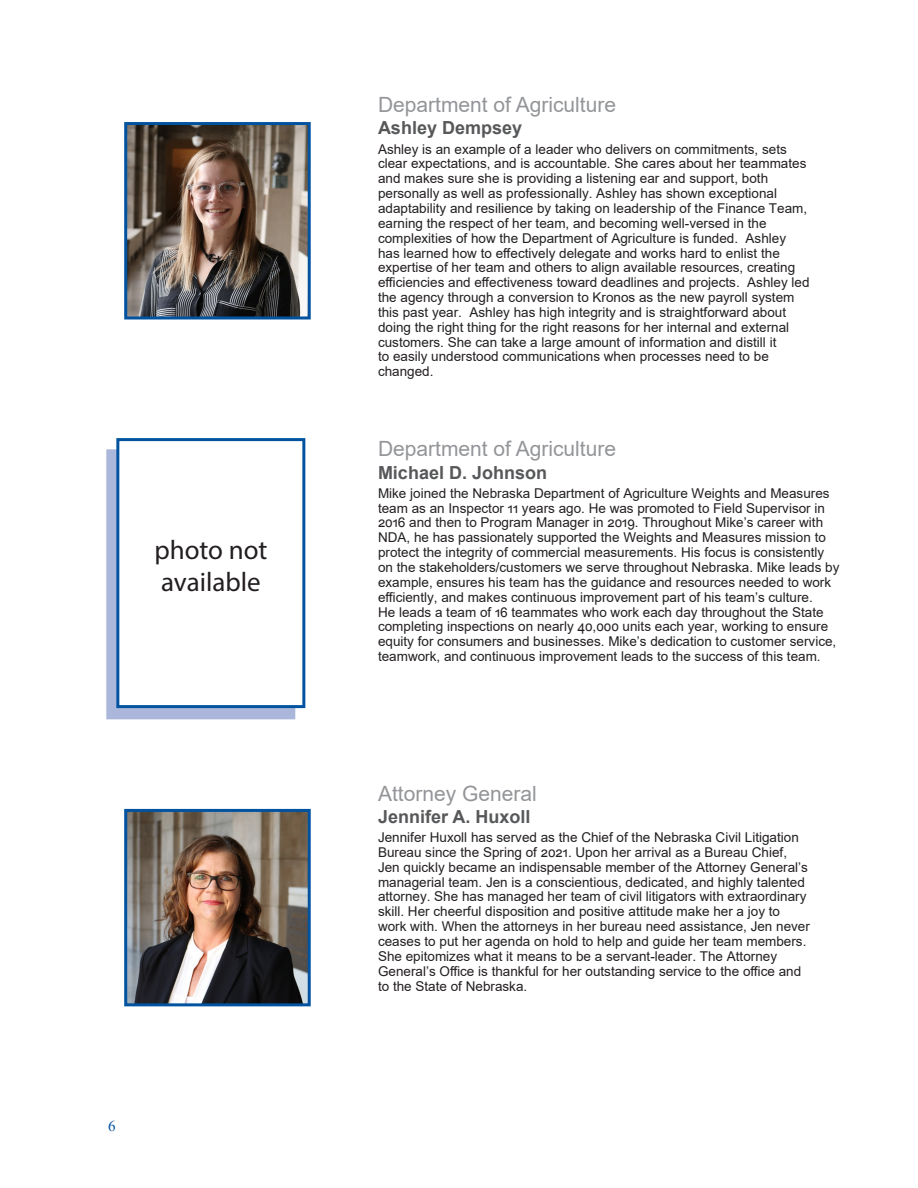
<style>
.page{position:relative;width:918px;height:1188px;background:#fff}
.page>*{position:absolute;margin:0;border:0;box-sizing:border-box;transform-origin:0 0}
.t1{font:27px/32.4px "Myriad Pro";color:#231f20}
.Title_Agency{font:21px "Arial";color:#939598}
.Body_text{font:21px "Arial";color:#939598}
.Title_Nominee{font:700 18px "Arial";color:#57585a}
.t2{font:15px "Times New Roman";color:#0153a0}
.Body_text-2{font:13.5px/14.9px "Arial";color:#231f20}
</style>
<div class="page">
<div style="left:106px;top:449px;width:189px;height:270px;background:#abb7da"></div>
<div style="left:116px;top:438px;width:189px;height:270px;background:#fff;border:3px solid #0153a0"></div>
<img style="left:128px;top:126px;width:179px;height:189px">
<div style="left:124px;top:122px;width:187px;height:197px;border:3px solid #0153a0"></div>
<img style="left:128px;top:813px;width:179px;height:189px">
<div style="left:124px;top:809px;width:187px;height:197px;border:3px solid #0153a0"></div>
<h1 class="t1" style="left:154px;top:533px;width:115px">photo not available</h1>
<p class="t2" style="left:108px;top:1115px;width:9px">6</p>
<p class="Title_Agency" style="left:378px;top:90px;width:240px">Department of Agriculture</p>
<p class="Title_Nominee" style="left:378px;top:115px;width:146px">Ashley Dempsey</p>
<p class="Body_text-2" style="left:378px;top:141px;width:433px">Ashley is an example of a leader who delivers on commitments, sets clear expectations, and is accountable. She cares about her teammates and makes sure she is providing a listening ear and support, both personally as well as professionally. Ashley has shown exceptional adaptability and resilience by taking on leadership of the Finance Team, earning the respect of her team, and becoming well-versed in the complexities of how the Department of Agriculture is funded. Ashley has learned how to effectively delegate and works hard to enlist the expertise of her team and others to align available resources, creating efficiencies and effectiveness toward deadlines and projects. Ashley led the agency through a conversion to Kronos as the new payroll system this past year. Ashley has high integrity and is straightforward about doing the right thing for the right reasons for her internal and external customers. She can take a large amount of information and distill it<br>to easily understood communications when processes need to be changed.</p>
<p class="Body_text" style="left:378px;top:434px;width:240px">Department of Agriculture</p>
<p class="Title_Nominee" style="left:378px;top:460px;width:171px">Michael D. Johnson</p>
<p class="Body_text-2" style="left:378px;top:485px;width:463px">Mike joined the Nebraska Department of Agriculture Weights and Measures team as an Inspector 11 years ago. He was promoted to Field Supervisor in 2016 and then to Program Manager in 2019. Throughout Mike’s career with NDA, he has passionately supported the Weights and Measures mission to protect the integrity of commercial measurements. His focus is consistently on the stakeholders/customers we serve throughout Nebraska. Mike leads by example, ensures his team has the guidance and resources needed to work efficiently, and makes continuous improvement part of his team’s culture.<br>He leads a team of 16 teammates who work each day throughout the State completing inspections on nearly 40,000 units each year, working to ensure equity for consumers and businesses. Mike’s dedication to customer service, teamwork, and continuous improvement leads to the success of this team.</p>
<p class="Title_Agency" style="left:378px;top:779px;width:160px">Attorney General</p>
<p class="Title_Nominee" style="left:378px;top:804px;width:154px">Jennifer A. Huxoll</p>
<p class="Body_text-2" style="left:378px;top:830px;width:433px">Jennifer Huxoll has served as the Chief of the Nebraska Civil Litigation Bureau since the Spring of 2021. Upon her arrival as a Bureau Chief, Jen quickly became an indispensable member of the Attorney General’s managerial team. Jen is a conscientious, dedicated, and highly talented attorney. She has managed her team of civil litigators with extraordinary skill. Her cheerful disposition and positive attitude make her a joy to work with. When the attorneys in her bureau need assistance, Jen never ceases to put her agenda on hold to help and guide her team members.<br>She epitomizes what it means to be a servant-leader. The Attorney General’s Office is thankful for her outstanding service to the office and to the State of Nebraska.</p>
</div>
